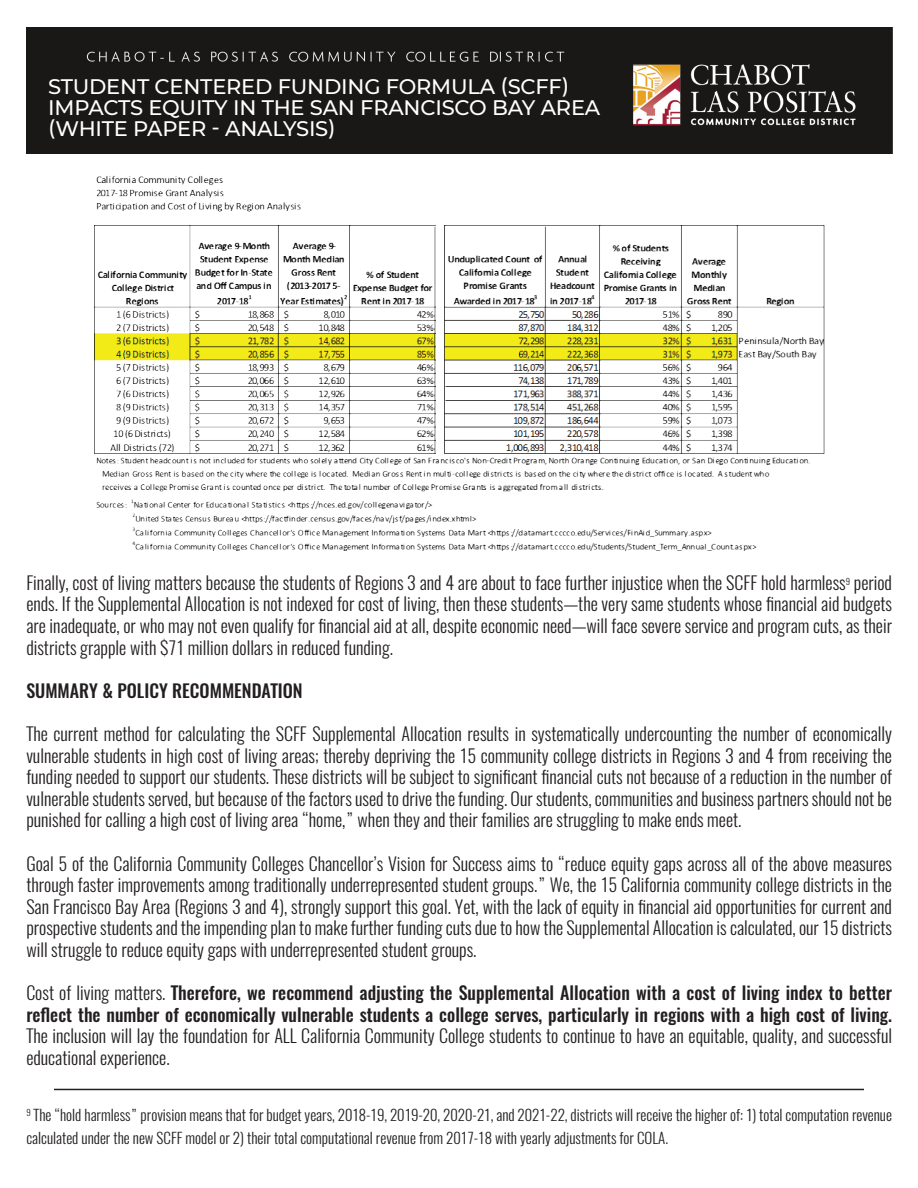
<style>
.page{position:relative;width:918px;height:1188px;background:#fff}
.page>*{position:absolute;margin:0;border:0;box-sizing:border-box;transform-origin:0 0}
.t1{font:500 21px/21px "Montserrat";letter-spacing:-.01em;color:#fff}
.t2{font:300 18px/21.6px "Oswald";color:#231f20;text-align:justify}
.t3{font:500 18px/21.6px "Oswald";color:#231f20}
.t4{font:300 15px/22.5px "Oswald";color:#231f20}
.s1{font-weight:300}
</style>
<div class="page">
<img style="left:94px;top:175px;width:731px;height:376px">
<hr style="left:54px;top:1089px;width:810px;height:1px;background:#231f20">
<div style="left:26px;top:28px;width:866px;height:125px;background:#1a1816"></div>
<img style="left:618px;top:45px;width:249px;height:98px">
<p class="t1" style="left:48px;top:76px;width:553px">STUDENT CENTERED FUNDING FORMULA (SCFF)<br>IMPACTS EQUITY IN THE SAN FRANCISCO BAY AREA (WHITE PAPER - ANALYSIS)</p>
<p class="t2" style="left:26px;top:572px;width:867px">Finally, cost of living matters because the students of Regions 3 and 4 are about to face further injustice when the SCFF hold harmless<sup>9</sup> period ends. If the Supplemental Allocation is not indexed for cost of living, then these students—the very same students whose financial aid budgets are inadequate, or who may not even qualify for financial aid at all, despite economic need—will face severe service and program cuts, as their districts grapple with $71 million dollars in reduced funding.</p>
<p class="t3" style="left:26px;top:680px;width:278px">SUMMARY &amp; POLICY RECOMMENDATION</p>
<p class="t2" style="left:26px;top:723px;width:867px">The current method for calculating the SCFF Supplemental Allocation results in systematically undercounting the number of economically vulnerable students in high cost of living areas; thereby depriving the 15 community college districts in Regions 3 and 4 from receiving the funding needed to support our students. These districts will be subject to significant financial cuts not because of a reduction in the number of vulnerable students served, but because of the factors used to drive the funding. Our students, communities and business partners should not be punished for calling a high cost of living area “home,” when they and their families are struggling to make ends meet.</p>
<p class="t2" style="left:26px;top:853px;width:867px">Goal 5 of the California Community Colleges Chancellor’s Vision for Success aims to “reduce equity gaps across all of the above measures through faster improvements among traditionally underrepresented student groups.” We, the 15 California community college districts in the San Francisco Bay Area (Regions 3 and 4), strongly support this goal. Yet, with the lack of equity in financial aid opportunities for current and prospective students and the impending plan to make further funding cuts due to how the Supplemental Allocation is calculated, our 15 districts will struggle to reduce equity gaps with underrepresented student groups.</p>
<p class="t3" style="left:26px;top:982px;width:867px"><span class="s1">Cost of living matters.</span> Therefore, we recommend adjusting the Supplemental Allocation with a cost of living index to better reflect the number of economically vulnerable students a college serves, particularly in regions with a high cost of living.</p>
<p class="t2" style="left:26px;top:1025px;width:867px">The inclusion will lay the foundation for ALL California Community College students to continue to have an equitable, quality, and successful educational experience.</p>
<p class="t4" style="left:26px;top:1104px;width:867px"><sup>9</sup> The “hold harmless” provision means that for budget years, 2018-19, 2019-20, 2020-21, and 2021-22, districts will receive the higher of: 1) total computation revenue calculated under the new SCFF model or 2) their total computational revenue from 2017-18 with yearly adjustments for COLA.</p>
</div>
